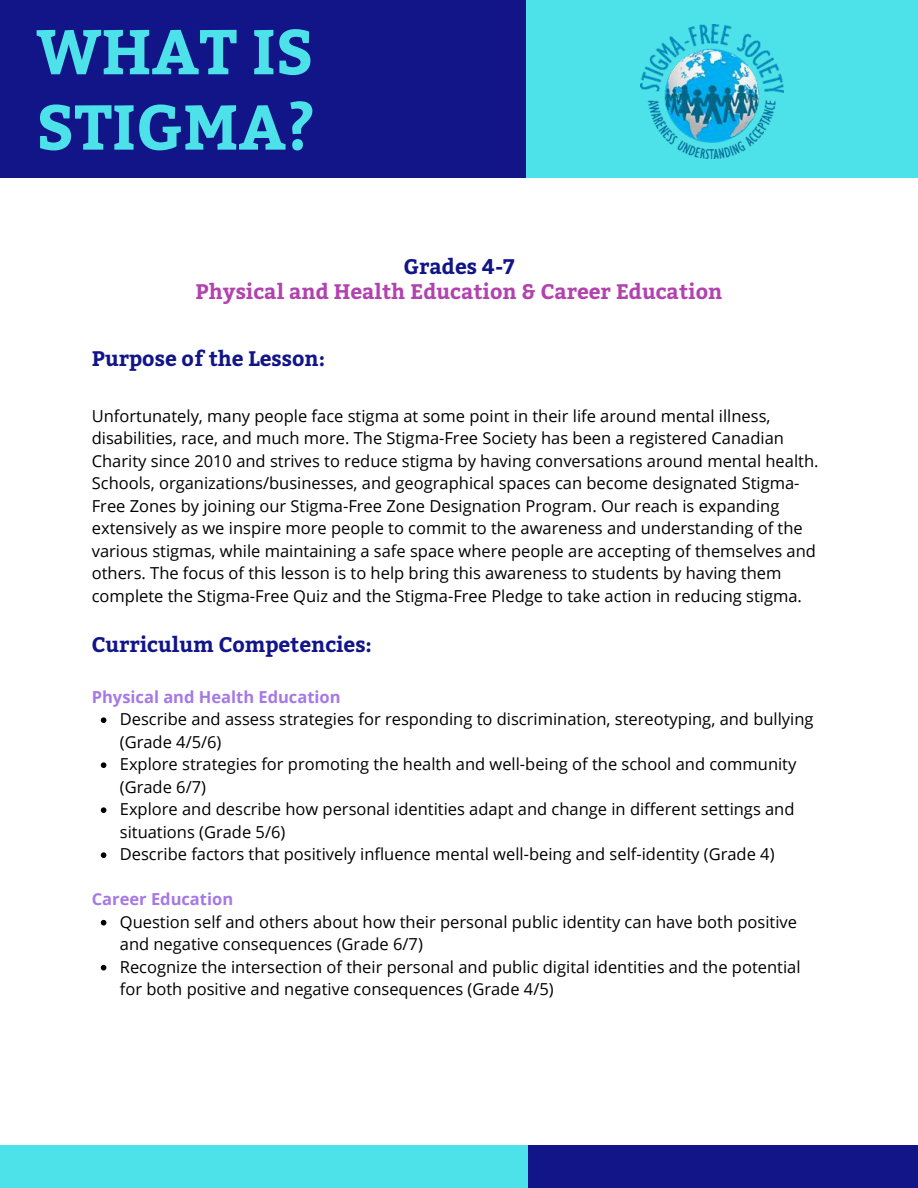
<style>
.page{position:relative;width:918px;height:1188px;background:#fff}
.page>*{position:absolute;margin:0;border:0;box-sizing:border-box;transform-origin:0 0}
.t1{font:700 63px/75.3px "Bitter";color:#4de1e9}
.t2{font:700 21px "Bitter";color:#121588}
.t3{font:700 21px "Bitter";color:#b242ae}
.t4{font:16.5px/22.5px "Open Sans";color:#000}
.t5{font:700 16.5px "Open Sans";color:#a678e5}
</style>
<div class="page">
<div style="left:525px;top:0;width:393px;height:178px;background:#4de1e9"></div>
<div style="left:0;top:0;width:525px;height:178px;background:#121588"></div>
<div style="left:525px;top:1145px;width:393px;height:43px;background:#121588"></div>
<div style="left:0;top:1145px;width:528px;height:43px;background:#4de1e9"></div>
<svg style="left:101px;top:717px;width:5px;height:6px"></svg>
<svg style="left:101px;top:762px;width:5px;height:6px"></svg>
<svg style="left:101px;top:807px;width:5px;height:6px"></svg>
<svg style="left:101px;top:852px;width:5px;height:6px"></svg>
<svg style="left:101px;top:920px;width:5px;height:6px"></svg>
<svg style="left:101px;top:965px;width:5px;height:6px"></svg>
<img style="left:641px;top:24px;width:143px;height:134px">
<h1 class="t1" style="left:36px;top:15px;width:281px">WHAT IS<br>STIGMA?</h1>
<p class="t2" style="left:403px;top:253px;width:113px">Grades 4-7</p>
<p class="t3" style="left:196px;top:279px;width:528px">Physical and Health Education &amp; Career Education</p>
<p class="t2" style="left:92px;top:346px;width:235px">Purpose of the Lesson:</p>
<p class="t4" style="left:92px;top:404px;width:728px">Unfortunately, many people face stigma at some point in their life around mental illness, disabilities, race, and much more. The Stigma-Free Society has been a registered Canadian Charity since 2010 and strives to reduce stigma by having conversations around mental health.<br>Schools, organizations/businesses, and geographical spaces can become designated Stigma-Free Zones by joining our Stigma-Free Zone Designation Program. Our reach is expanding extensively as we inspire more people to commit to the awareness and understanding of the various stigmas, while maintaining a safe space where people are accepting of themselves and others. The focus of this lesson is to help bring this awareness to students by having them complete the Stigma-Free Quiz and the Stigma-Free Pledge to take action in reducing stigma.</p>
<p class="t2" style="left:92px;top:632px;width:282px">Curriculum Competencies:</p>
<p class="t5" style="left:92px;top:685px;width:250px">Physical and Health Education</p>
<p class="t4" style="left:120px;top:708px;width:695px">Describe and assess strategies for responding to discrimination, stereotyping, and bullying (Grade 4/5/6)<br>Explore strategies for promoting the health and well-being of the school and community (Grade 6/7)<br>Explore and describe how personal identities adapt and change in different settings and situations (Grade 5/6)<br>Describe factors that positively influence mental well-being and self-identity (Grade 4)</p>
<p class="t5" style="left:92px;top:888px;width:143px">Career Education</p>
<p class="t4" style="left:120px;top:910px;width:682px">Question self and others about how their personal public identity can have both positive and negative consequences (Grade 6/7)<br>Recognize the intersection of their personal and public digital identities and the potential for both positive and negative consequences (Grade 4/5)</p>
</div>
